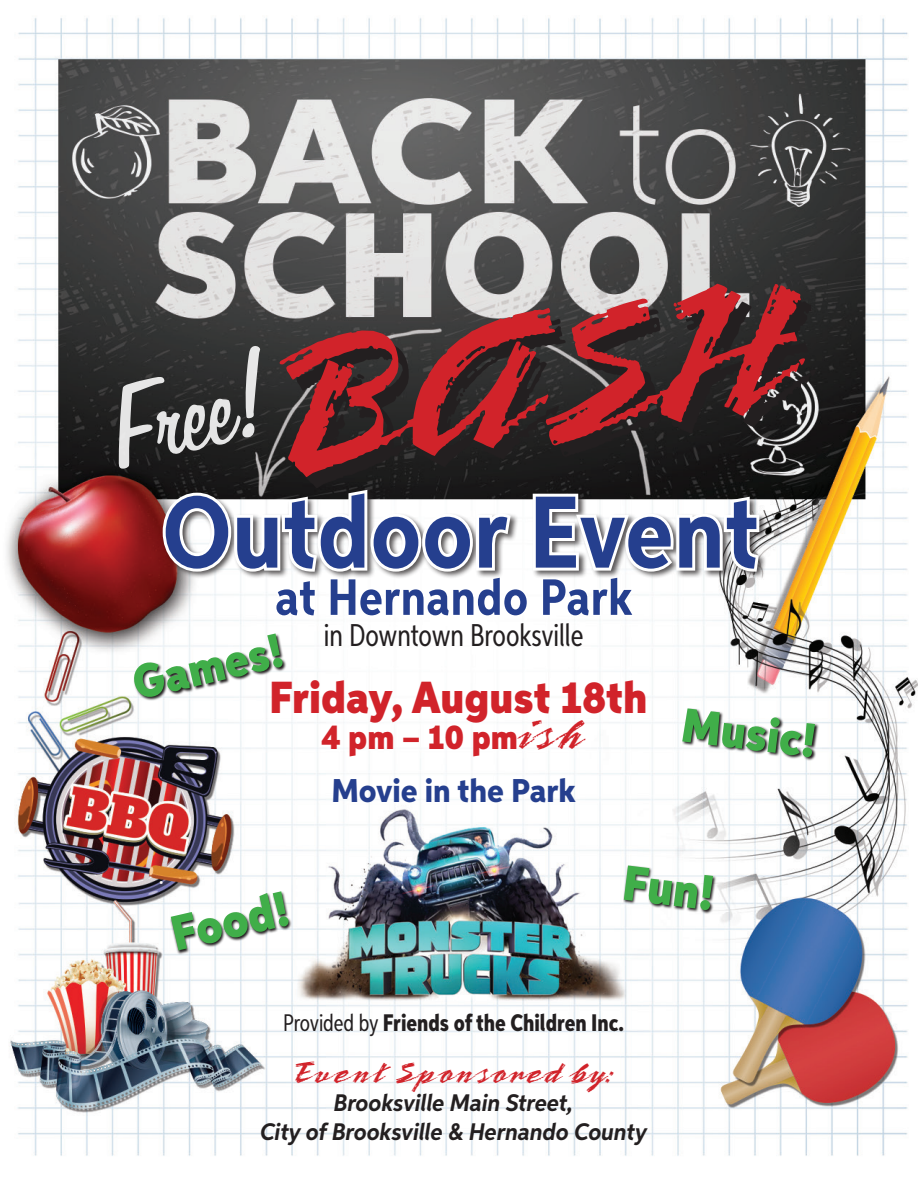
<style>
.page{position:relative;width:918px;height:1188px;background:#fff}
.page>*{position:absolute;margin:0;border:0;box-sizing:border-box;transform-origin:0 0}
.t1{font:203.4px "Bronx Plain";color:#d1232a}
.t2{font:132px "Freehand 575 BT Regular B";color:#fff}
.t3{font:700 102px "Aspira X Nar";letter-spacing:.01em;color:#253f8e}
.t4{font:700 51px "Aspira X Nar";letter-spacing:.01em;color:#253f8e}
.t5{font:900 49.5px "Aspira Nar";color:#40ae49}
.t6{font:900 48px "Aspira Nar";color:#40ae49}
.t7{font:900 45px "Aspira Nar";color:#d1232a}
.t8{font:900 34.5px "Aspira Nar";color:#d1232a}
.t9{font:800 33px "Aspira Nar";color:#253f8e}
.t10{font:31.5px "Aspira XX Nar";color:#231f20}
.t11{font:31.5px "Bronx Plain";letter-spacing:-.04em;color:#d1232a}
.t12{font:italic 700 24px/28.8px "Aspira Nar";color:#231f20;text-align:center}
.t13{font:800 24px "Aspira XX Nar";color:#231f20}
.s1{font-family:"Bronx Plain";font-weight:400;font-size:46.5px}
.s2{font-weight:400}
</style>
<div class="page">
<img style="left:6px;top:17px;width:912px;height:1139px">
<svg style="left:290px;top:294px;width:526px;height:194px;background:#363535"></svg>
<svg style="left:160px;top:476px;width:602px;height:161px"></svg>
<svg style="left:682px;top:708px;width:137px;height:53px"></svg>
<svg style="left:623px;top:865px;width:94px;height:49px"></svg>
<svg style="left:133px;top:633px;width:154px;height:68px"></svg>
<svg style="left:170px;top:891px;width:123px;height:64px"></svg>
<p class="t1" style="left:269px;top:323px;width:521px;rotate:-8deg">BASH</p>
<h2 class="t2" style="left:95px;top:363px;width:163px;rotate:-13deg">Free!</h2>
<p class="t3" style="left:163px;top:470px;width:598px">Outdoor Event</p>
<p class="t4" style="left:275px;top:566px;width:358px">at Hernando Park</p>
<p class="t10" style="left:324px;top:616px;width:261px">in Downtown Brooksville</p>
<p class="t7" style="left:269px;top:670px;width:380px">Friday, August 18th</p>
<p class="t8" style="left:322px;top:716px;width:266px">4 pm – 10 pm<span class="s1">ish</span></p>
<p class="t9" style="left:331px;top:771px;width:246px">Movie in the Park</p>
<p class="t6" style="left:127px;top:655px;width:154px;rotate:-13deg">Games!</p>
<p class="t6" style="left:686px;top:695px;width:136px;rotate:7deg">Music!</p>
<p class="t5" style="left:165px;top:905px;width:121px;rotate:-13deg">Food!</p>
<p class="t5" style="left:627px;top:852px;width:93px;rotate:7deg">Fun!</p>
<p class="t13" style="left:283px;top:1008px;width:342px"><span class="s2">Provided by</span> Friends of the Children Inc.</p>
<p class="t11" style="left:294px;top:1058px;width:322px">Event Sponsored by:</p>
<p class="t12" style="left:260px;top:1089px;width:388px">Brooksville Main Street,<br>City of Brooksville &amp; Hernando County</p>
</div>
